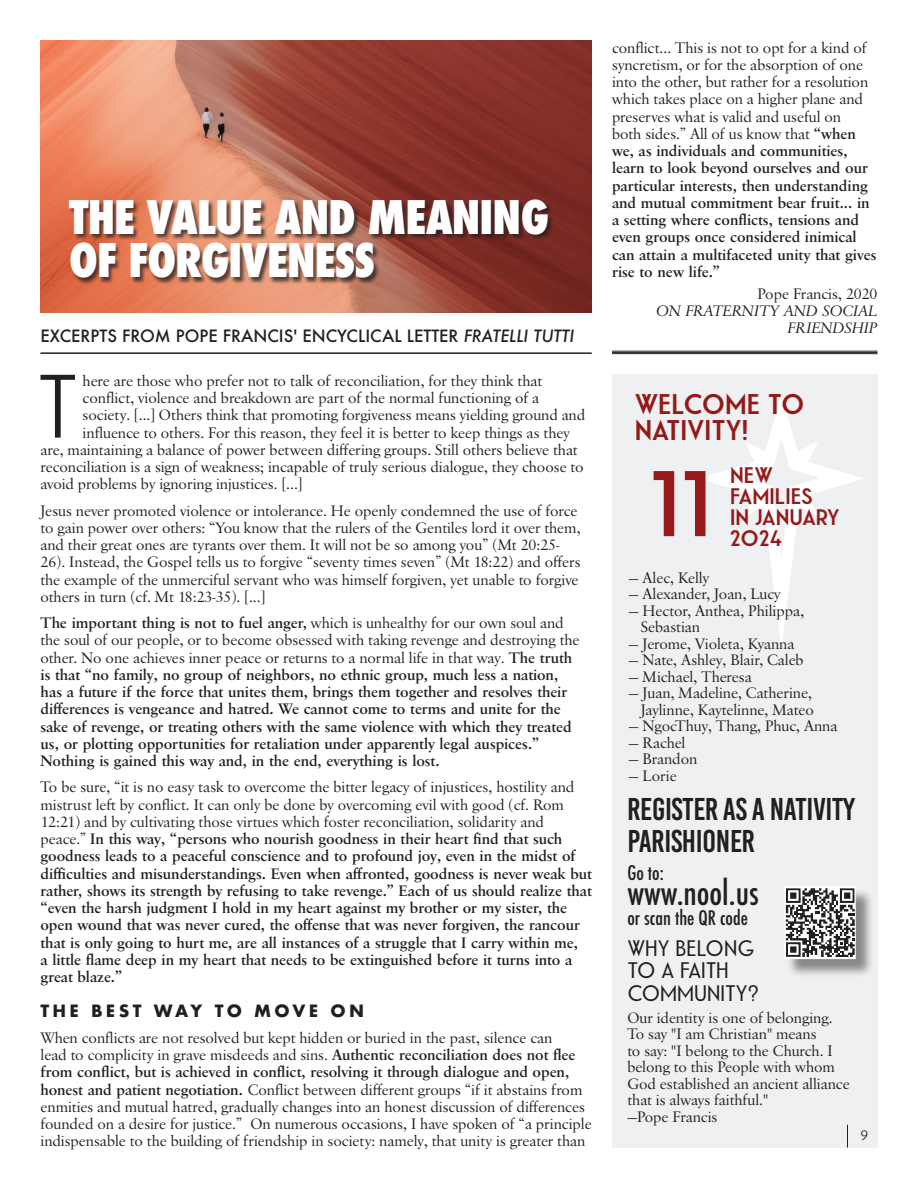
<style>
.page{position:relative;width:918px;height:1188px;background:#fff}
.page>*{position:absolute;margin:0;border:0;box-sizing:border-box;transform-origin:0 0}
.t1{font:800 93px "Waverly CF";color:#991c1c}
.t2{font:500 89.7px "Waverly CF";color:#231f20}
.t3{font:800 condensed 45px "Futura";letter-spacing:-.02em;color:#fff}
.t4{font:500 condensed 33px "Futura";color:#231f20}
.t5{font:31.5px/31.5px "Bebas Kai";letter-spacing:-.01em;color:#231f20}
.t6{font:800 28.5px "Waverly CF";color:#941a1a}
.t7{font:600 22.5px "Waverly CF";color:#231f20}
.t8{font:800 22.5px "Waverly CF";color:#941a1a}
.t9{font:500 condensed 19.5px "Futura";color:#231f20}
.t10{font:500 16.5px "Futura";color:#231f20}
.t11{font:700 16.5px "Futura";letter-spacing:.2em;color:#231f20}
.t12{font:300 16.5px "Verlag";color:#231f20}
.t13{font:700 15.75px/17.2px "Savoy";color:#231f20}
.t14{font:15.75px/17.2px "Savoy";color:#231f20}
.t15{font:italic 15.75px/17.2px "Savoy";color:#231f20;text-align:right}
.s1{font-style:italic}
.s2{font-weight:400}
.s3{font-weight:700}
</style>
<div class="page">
<img style="left:40px;top:40px;width:552px;height:273px">
<div style="left:69px;top:199px;width:485px;height:86px;background:#231f20;opacity:.75"></div>
<hr style="left:40px;top:352px;width:552px;height:2px;background:#231f20">
<div style="left:612px;top:374px;width:266px;height:774px;background:#eff0f2"></div>
<svg style="left:699px;top:395px;width:164px;height:253px"></svg>
<hr style="left:612px;top:351px;width:266px;height:1px;background:#231f20">
<hr style="left:612px;top:352px;width:266px;height:1px;background:#231f20">
<hr style="left:612px;top:353px;width:266px;height:1px;background:#231f20">
<div style="left:786px;top:888px;width:89px;height:90px;background:#231f20;opacity:.5"></div>
<svg style="left:784px;top:886px;width:72px;height:73px"></svg>
<p class="t3" style="left:69px;top:186px;width:482px">THE VALUE AND MEANING</p>
<p class="t3" style="left:69px;top:230px;width:308px">OF FORGIVENESS</p>
<p class="t10" style="left:40px;top:324px;width:535px">EXCERPTS FROM POPE FRANCIS' ENCYCLICAL LETTER <span class="s1">FRATELLI TUTTI</span></p>
<p class="t2" style="left:36px;top:353px;width:44px">T</p>
<p class="t14" style="left:83px;top:373px;width:461px">here are those who prefer not to talk of reconciliation, for they think that</p>
<p class="t14" style="left:83px;top:390px;width:458px">conflict, violence and breakdown are part of the normal functioning of a</p>
<p class="t14" style="left:83px;top:407px;width:504px">society. [...] Others think that promoting forgiveness means yielding ground and</p>
<p class="t14" style="left:83px;top:424px;width:489px">influence to others. For this reason, they feel it is better to keep things as they</p>
<p class="t14" style="left:40px;top:442px;width:539px">are, maintaining a balance of power between differing groups. Still others believe that</p>
<p class="t14" style="left:40px;top:459px;width:545px">reconciliation is a sign of weakness; incapable of truly serious dialogue, they choose to</p>
<p class="t14" style="left:40px;top:476px;width:264px">avoid problems by ignoring injustices. [...]</p>
<p class="t14" style="left:40px;top:502px;width:542px">Jesus never promoted violence or intolerance. He openly condemned the use of force to gain power over others: “You know that the rulers of the Gentiles lord it over them, and their great ones are tyrants over them. It will not be so among you” (Mt 20:25- 26). Instead, the Gospel tells us to forgive “seventy times seven” (Mt 18:22) and offers the example of the unmerciful servant who was himself forgiven, yet unable to forgive others in turn (cf. Mt 18:23-35). [...]</p>
<p class="t13" style="left:40px;top:615px;width:541px">The important thing is not to fuel anger, <span class="s2">which is unhealthy for our own soul and the soul of our people, or to become obsessed with taking revenge and destroying the other. No one achieves inner peace or returns to a normal life in that way.</span> The truth is that “no family, no group of neighbors, no ethnic group, much less a nation, has a future if the force that unites them, brings them together and resolves their differences is vengeance and hatred. We cannot come to terms and unite for the sake of revenge, or treating others with the same violence with which they treated us, or plotting opportunities for retaliation under apparently legal auspices.” Nothing is gained this way and, in the end, everything is lost.</p>
<p class="t13" style="left:40px;top:779px;width:553px"><span class="s2">To be sure, “it is no easy task to overcome the bitter legacy of injustices, hostility and mistrust left by conflict. It can only be done by overcoming evil with good (cf. Rom 12:21) and by cultivating those virtues which foster reconciliation, solidarity and peace.”</span> In this way, “persons who nourish goodness in their heart find that such goodness leads to a peaceful conscience and to profound joy, even in the midst of difficulties and misunderstandings. Even when affronted, goodness is never weak but rather, shows its strength by refusing to take revenge.” Each of us should realize that “even the harsh judgment I hold in my heart against my brother or my sister, the open wound that was never cured, the offense that was never forgiven, the rancour that is only going to hurt me, are all instances of a struggle that I carry within me,<br>a little flame deep in my heart that needs to be extinguished before it turns into a great blaze.”</p>
<p class="t11" style="left:40px;top:998px;width:325px">THE BEST WAY TO MOVE ON</p>
<p class="t14" style="left:40px;top:1030px;width:553px">When conflicts are not resolved but kept hidden or buried in the past, silence can<br>lead to complicity in grave misdeeds and sins. <span class="s3">Authentic reconciliation does not flee from conflict, but is achieved in conflict, resolving it through dialogue and open, honest and patient negotiation.</span> Conflict between different groups “if it abstains from enmities and mutual hatred, gradually changes into an honest discussion of differences founded on a desire for justice.” On numerous occasions, I have spoken of “a principle indispensable to the building of friendship in society: namely, that unity is greater than</p>
<p class="t13" style="left:612px;top:39px;width:266px"><span class="s2">conflict... This is not to opt for a kind of syncretism, or for the absorption of one into the other, but rather for a resolution which takes place on a higher plane and preserves what is valid and useful on<br>both sides.” All of us know that</span> “when we, as individuals and communities, learn to look beyond ourselves and our particular interests, then understanding and mutual commitment bear fruit... in a setting where conflicts, tensions and even groups once considered inimical can attain a multifaceted unity that gives rise to new life.”</p>
<p class="t14" style="left:758px;top:285px;width:121px">Pope Francis, 2020</p>
<p class="t15" style="left:656px;top:302px;width:223px">ON FRATERNITY AND SOCIAL<br>FRIENDSHIP</p>
<p class="t6" style="left:635px;top:386px;width:171px">WELCOME TO</p>
<p class="t6" style="left:635px;top:412px;width:115px">NATIVITY!</p>
<p class="t1" style="left:650px;top:446px;width:64px">11</p>
<p class="t8" style="left:730px;top:461px;width:45px">NEW</p>
<p class="t8" style="left:730px;top:482px;width:84px">FAMILIES</p>
<p class="t8" style="left:730px;top:503px;width:111px">IN JANUARY</p>
<p class="t8" style="left:730px;top:524px;width:53px">2024</p>
<p class="t14" style="left:629px;top:569px;width:82px">— Alec, Kelly</p>
<p class="t14" style="left:629px;top:586px;width:153px">— Alexander, Joan, Lucy</p>
<p class="t14" style="left:629px;top:602px;width:177px">— Hector, Anthea, Philippa,</p>
<p class="t14" style="left:641px;top:619px;width:61px">Sebastian</p>
<p class="t14" style="left:629px;top:635px;width:167px">— Jerome, Violeta, Kyanna</p>
<p class="t14" style="left:629px;top:652px;width:176px">— Nate, Ashley, Blair, Caleb</p>
<p class="t14" style="left:629px;top:668px;width:124px">— Michael, Theresa</p>
<p class="t14" style="left:629px;top:685px;width:185px">— Juan, Madeline, Catherine,</p>
<p class="t14" style="left:641px;top:701px;width:175px">Jaylinne, Kaytelinne, Mateo</p>
<p class="t14" style="left:629px;top:718px;width:210px">— NgocThuy, Thang, Phuc, Anna</p>
<p class="t14" style="left:629px;top:734px;width:58px">— Rachel</p>
<p class="t14" style="left:629px;top:751px;width:70px">— Brandon</p>
<p class="t14" style="left:629px;top:768px;width:49px">— Lorie</p>
<p class="t5" style="left:627px;top:794px;width:229px">REGISTER AS A NATIVITY<br>PARISHIONER</p>
<p class="t9" style="left:627px;top:860px;width:38px">Go to:</p>
<p class="t4" style="left:627px;top:872px;width:133px">www.nool.us</p>
<p class="t9" style="left:627px;top:905px;width:122px">or scan the QR code</p>
<p class="t7" style="left:627px;top:934px;width:128px">WHY BELONG</p>
<p class="t7" style="left:627px;top:957px;width:103px">TO A FAITH</p>
<p class="t7" style="left:627px;top:979px;width:133px">COMMUNITY?</p>
<p class="t14" style="left:627px;top:1010px;width:224px;line-height:16.5px">Our identity is one of belonging.<br>To say "I am Christian" means<br>to say: "I belong to the Church. I belong to this People with whom<br>God established an ancient alliance that is always faithful."</p>
<p class="t14" style="left:627px;top:1108px;width:92px">—Pope Francis</p>
<p class="t12" style="left:860px;top:1122px;width:9px">9</p>
</div>
